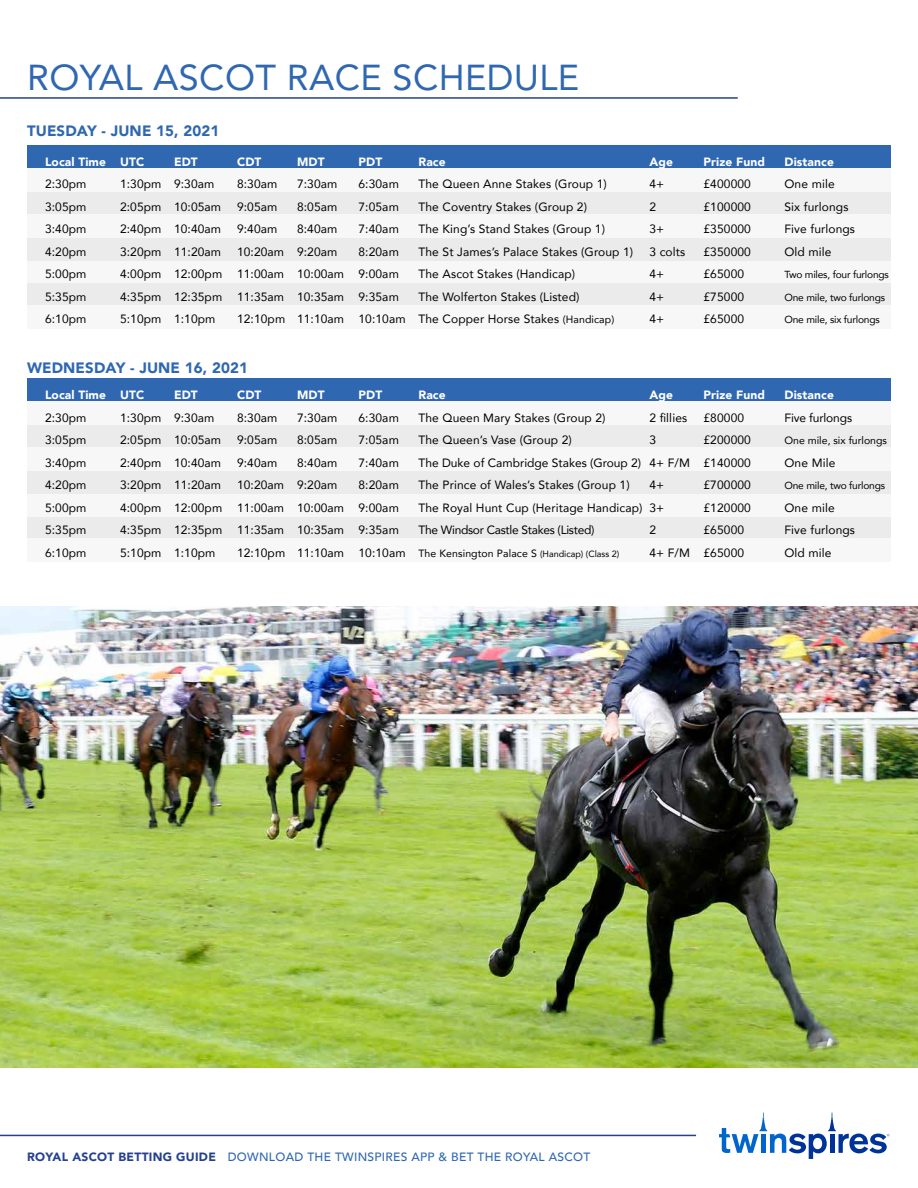
<style>
.page{position:relative;width:918px;height:1188px;background:#fff}
.page>*{position:absolute;margin:0;border:0;box-sizing:border-box;transform-origin:0 0}
.t1{font:36px "Avenir";letter-spacing:.01em;color:#2f67b1}
.t2{font:900 15px "Avenir";letter-spacing:.01em;color:#2f67b1}
.t3{font:12px "Avenir";letter-spacing:.01em;color:#000}
.t4{font:900 12px "Avenir";letter-spacing:.01em;color:#fff}
.t5{font:500 12px "Avenir";letter-spacing:.025em;color:#2f67b1}
.t6{font:12px "Avenir";letter-spacing:-.025em;color:#000}
.t7{font:12px "Avenir";letter-spacing:-.01em;color:#000}
.t8{font:10.5px "Avenir";color:#000}
.t9{font:10.2px "Avenir";letter-spacing:-.02em;color:#000}
.s1{font-size:10.5px}
.s2{font-size:9px}
.s3{font-weight:900;color:#25408f}
</style>
<div class="page">
<hr style="left:0;top:1135px;width:696px;height:1px;background:#25408f">
<svg style="left:719px;top:1112px;width:171px;height:47px"></svg>
<div style="left:27px;top:145px;width:864px;height:23px;background:#2f67b1"></div>
<div style="left:27px;top:191px;width:864px;height:23px;background:#ecebeb"></div>
<div style="left:27px;top:168px;width:864px;height:24px;background:#f7f7f7"></div>
<div style="left:27px;top:283px;width:864px;height:23px;background:#ecebeb"></div>
<div style="left:27px;top:260px;width:864px;height:23px;background:#f7f7f7"></div>
<div style="left:27px;top:306px;width:864px;height:23px;background:#f7f7f7"></div>
<div style="left:27px;top:237px;width:864px;height:23px;background:#ecebeb"></div>
<div style="left:27px;top:214px;width:864px;height:23px;background:#f7f7f7"></div>
<div style="left:27px;top:379px;width:864px;height:23px;background:#2f67b1"></div>
<div style="left:27px;top:425px;width:864px;height:23px;background:#ecebeb"></div>
<div style="left:27px;top:402px;width:864px;height:23px;background:#f7f7f7"></div>
<div style="left:27px;top:516px;width:864px;height:23px;background:#ecebeb"></div>
<div style="left:27px;top:493px;width:864px;height:23px;background:#f7f7f7"></div>
<div style="left:27px;top:539px;width:864px;height:23px;background:#f7f7f7"></div>
<div style="left:27px;top:470px;width:864px;height:23px;background:#ecebeb"></div>
<div style="left:27px;top:448px;width:864px;height:23px;background:#f7f7f7"></div>
<hr style="left:0;top:97px;width:738px;height:2px;background:#25408f">
<img style="left:0;top:606px;width:918px;height:462px">
<h1 class="t1" style="left:27px;top:49px;width:554px">ROYAL ASCOT RACE SCHEDULE</h1>
<p class="t2" style="left:27px;top:118px;width:194px">TUESDAY - JUNE 15, 2021</p>
<p class="t4" style="left:45px;top:151px;width:101px">Local Time UTC</p>
<p class="t4" style="left:174px;top:151px;width:25px">EDT</p>
<p class="t4" style="left:237px;top:151px;width:26px">CDT</p>
<p class="t4" style="left:297px;top:151px;width:29px">MDT</p>
<p class="t4" style="left:358px;top:151px;width:25px">PDT</p>
<p class="t4" style="left:418px;top:151px;width:29px">Race</p>
<p class="t4" style="left:650px;top:151px;width:25px">Age</p>
<p class="t4" style="left:704px;top:151px;width:63px">Prize Fund</p>
<p class="t4" style="left:784px;top:151px;width:51px">Distance</p>
<p class="t3" style="left:45px;top:174px;width:43px">2:30pm</p>
<p class="t3" style="left:120px;top:174px;width:96px">1:30pm 9:30am</p>
<p class="t3" style="left:237px;top:174px;width:42px">8:30am</p>
<p class="t3" style="left:297px;top:174px;width:42px">7:30am</p>
<p class="t3" style="left:358px;top:174px;width:42px">6:30am</p>
<p class="t3" style="left:418px;top:174px;width:190px">The Queen Anne Stakes (Group 1)</p>
<p class="t3" style="left:650px;top:174px;width:16px">4+</p>
<p class="t3" style="left:704px;top:174px;width:49px">£400000</p>
<p class="t3" style="left:784px;top:174px;width:52px">One mile</p>
<p class="t3" style="left:45px;top:197px;width:43px">3:05pm</p>
<p class="t3" style="left:120px;top:197px;width:103px">2:05pm 10:05am</p>
<p class="t3" style="left:237px;top:197px;width:42px">9:05am</p>
<p class="t3" style="left:297px;top:197px;width:42px">8:05am</p>
<p class="t3" style="left:358px;top:197px;width:42px">7:05am</p>
<p class="t3" style="left:418px;top:197px;width:170px">The Coventry Stakes (Group 2)</p>
<p class="t3" style="left:650px;top:197px;width:8px">2</p>
<p class="t3" style="left:704px;top:197px;width:49px">£100000</p>
<p class="t3" style="left:784px;top:197px;width:66px">Six furlongs</p>
<p class="t3" style="left:45px;top:219px;width:43px">3:40pm</p>
<p class="t3" style="left:120px;top:219px;width:103px">2:40pm 10:40am</p>
<p class="t3" style="left:237px;top:219px;width:42px">9:40am</p>
<p class="t3" style="left:297px;top:219px;width:42px">8:40am</p>
<p class="t3" style="left:358px;top:219px;width:42px">7:40am</p>
<p class="t3" style="left:418px;top:219px;width:188px">The King’s Stand Stakes (Group 1)</p>
<p class="t3" style="left:650px;top:219px;width:16px">3+</p>
<p class="t3" style="left:704px;top:219px;width:49px">£350000</p>
<p class="t3" style="left:784px;top:219px;width:72px">Five furlongs</p>
<p class="t3" style="left:45px;top:242px;width:43px">4:20pm</p>
<p class="t3" style="left:120px;top:242px;width:103px">3:20pm 11:20am</p>
<p class="t3" style="left:237px;top:242px;width:102px">10:20am 9:20am</p>
<p class="t3" style="left:358px;top:242px;width:42px">8:20am</p>
<p class="t3" style="left:418px;top:242px;width:216px">The St James’s Palace Stakes (Group 1)</p>
<p class="t3" style="left:650px;top:242px;width:37px">3 colts</p>
<p class="t3" style="left:704px;top:242px;width:49px">£350000</p>
<p class="t3" style="left:784px;top:242px;width:49px">Old mile</p>
<p class="t3" style="left:45px;top:264px;width:43px">5:00pm</p>
<p class="t3" style="left:120px;top:264px;width:280px">4:00pm 12:00pm 11:00am 10:00am 9:00am</p>
<p class="t3" style="left:418px;top:264px;width:158px">The Ascot Stakes (Handicap)</p>
<p class="t3" style="left:650px;top:264px;width:16px">4+</p>
<p class="t3" style="left:704px;top:264px;width:42px">£65000</p>
<p class="t9" style="left:784px;top:266px;width:106px">Two miles, four furlongs</p>
<p class="t3" style="left:45px;top:287px;width:43px">5:35pm</p>
<p class="t3" style="left:120px;top:287px;width:280px">4:35pm 12:35pm 11:35am 10:35am 9:35am</p>
<p class="t3" style="left:418px;top:287px;width:162px">The Wolferton Stakes (Listed)</p>
<p class="t3" style="left:650px;top:287px;width:16px">4+</p>
<p class="t3" style="left:704px;top:287px;width:42px">£75000</p>
<p class="t9" style="left:784px;top:289px;width:102px">One mile, two furlongs</p>
<p class="t3" style="left:45px;top:309px;width:43px">6:10pm</p>
<p class="t3" style="left:120px;top:309px;width:97px">5:10pm 1:10pm</p>
<p class="t3" style="left:237px;top:309px;width:379px">12:10pm 11:10am 10:10am The Copper Horse Stakes <span class="s1">(Handicap)</span></p>
<p class="t3" style="left:650px;top:309px;width:16px">4+</p>
<p class="t3" style="left:704px;top:309px;width:42px">£65000</p>
<p class="t9" style="left:784px;top:311px;width:97px">One mile, six furlongs</p>
<p class="t2" style="left:27px;top:355px;width:223px">WEDNESDAY - JUNE 16, 2021</p>
<p class="t4" style="left:45px;top:385px;width:101px">Local Time UTC</p>
<p class="t4" style="left:174px;top:385px;width:25px">EDT</p>
<p class="t4" style="left:237px;top:385px;width:26px">CDT</p>
<p class="t4" style="left:297px;top:385px;width:29px">MDT</p>
<p class="t4" style="left:358px;top:385px;width:25px">PDT</p>
<p class="t4" style="left:418px;top:385px;width:29px">Race</p>
<p class="t4" style="left:650px;top:385px;width:25px">Age</p>
<p class="t4" style="left:704px;top:385px;width:63px">Prize Fund</p>
<p class="t4" style="left:784px;top:385px;width:51px">Distance</p>
<p class="t3" style="left:45px;top:408px;width:43px">2:30pm</p>
<p class="t3" style="left:120px;top:408px;width:96px">1:30pm 9:30am</p>
<p class="t3" style="left:237px;top:408px;width:42px">8:30am</p>
<p class="t3" style="left:297px;top:408px;width:42px">7:30am</p>
<p class="t3" style="left:358px;top:408px;width:42px">6:30am</p>
<p class="t3" style="left:418px;top:408px;width:189px">The Queen Mary Stakes (Group 2)</p>
<p class="t3" style="left:650px;top:408px;width:39px">2 fillies</p>
<p class="t3" style="left:704px;top:408px;width:42px">£80000</p>
<p class="t7" style="left:785px;top:408px;width:69px">Five furlongs</p>
<p class="t3" style="left:45px;top:430px;width:43px">3:05pm</p>
<p class="t3" style="left:120px;top:430px;width:103px">2:05pm 10:05am</p>
<p class="t3" style="left:237px;top:430px;width:42px">9:05am</p>
<p class="t3" style="left:297px;top:430px;width:42px">8:05am</p>
<p class="t3" style="left:358px;top:430px;width:42px">7:05am</p>
<p class="t3" style="left:418px;top:430px;width:155px">The Queen’s Vase (Group 2)</p>
<p class="t3" style="left:650px;top:430px;width:8px">3</p>
<p class="t3" style="left:704px;top:430px;width:49px">£200000</p>
<p class="t8" style="left:784px;top:432px;width:104px">One mile, six furlongs</p>
<p class="t3" style="left:45px;top:453px;width:43px">3:40pm</p>
<p class="t3" style="left:120px;top:453px;width:103px">2:40pm 10:40am</p>
<p class="t3" style="left:237px;top:453px;width:42px">9:40am</p>
<p class="t3" style="left:297px;top:453px;width:42px">8:40am</p>
<p class="t3" style="left:358px;top:453px;width:42px">7:40am</p>
<p class="t3" style="left:418px;top:453px;width:334px">The Duke of Cambridge Stakes (Group 2) 4+ F/M £140000</p>
<p class="t3" style="left:784px;top:453px;width:52px">One Mile</p>
<p class="t3" style="left:45px;top:475px;width:43px">4:20pm</p>
<p class="t3" style="left:120px;top:475px;width:103px">3:20pm 11:20am</p>
<p class="t3" style="left:237px;top:475px;width:102px">10:20am 9:20am</p>
<p class="t3" style="left:358px;top:475px;width:42px">8:20am</p>
<p class="t3" style="left:418px;top:475px;width:213px">The Prince of Wales’s Stakes (Group 1)</p>
<p class="t3" style="left:650px;top:475px;width:16px">4+</p>
<p class="t3" style="left:704px;top:475px;width:49px">£700000</p>
<p class="t9" style="left:784px;top:477px;width:102px">One mile, two furlongs</p>
<p class="t3" style="left:45px;top:498px;width:43px">5:00pm</p>
<p class="t3" style="left:120px;top:498px;width:280px">4:00pm 12:00pm 11:00am 10:00am 9:00am</p>
<p class="t3" style="left:418px;top:498px;width:247px">The Royal Hunt Cup (Heritage Handicap) 3+</p>
<p class="t3" style="left:704px;top:498px;width:49px">£120000</p>
<p class="t3" style="left:784px;top:498px;width:52px">One mile</p>
<p class="t3" style="left:45px;top:520px;width:43px">5:35pm</p>
<p class="t3" style="left:120px;top:520px;width:280px">4:35pm 12:35pm 11:35am 10:35am 9:35am</p>
<p class="t6" style="left:418px;top:520px;width:177px">The Windsor Castle Stakes (Listed)</p>
<p class="t3" style="left:650px;top:520px;width:8px">2</p>
<p class="t3" style="left:704px;top:520px;width:42px">£65000</p>
<p class="t3" style="left:784px;top:520px;width:72px">Five furlongs</p>
<p class="t3" style="left:45px;top:543px;width:43px">6:10pm</p>
<p class="t3" style="left:120px;top:543px;width:97px">5:10pm 1:10pm</p>
<p class="t3" style="left:237px;top:543px;width:384px">12:10pm 11:10am 10:10am <span class="s1">The Kensington Palace S</span> <span class="s2">(Handicap) (Class 2)</span></p>
<p class="t3" style="left:650px;top:543px;width:96px">4+ F/M £65000</p>
<p class="t3" style="left:785px;top:543px;width:49px">Old mile</p>
<p class="t5" style="left:27px;top:1146px;width:565px"><span class="s3">ROYAL ASCOT BETTING GUIDE</span> DOWNLOAD THE TWINSPIRES APP &amp; BET THE ROYAL ASCOT</p>
</div>
